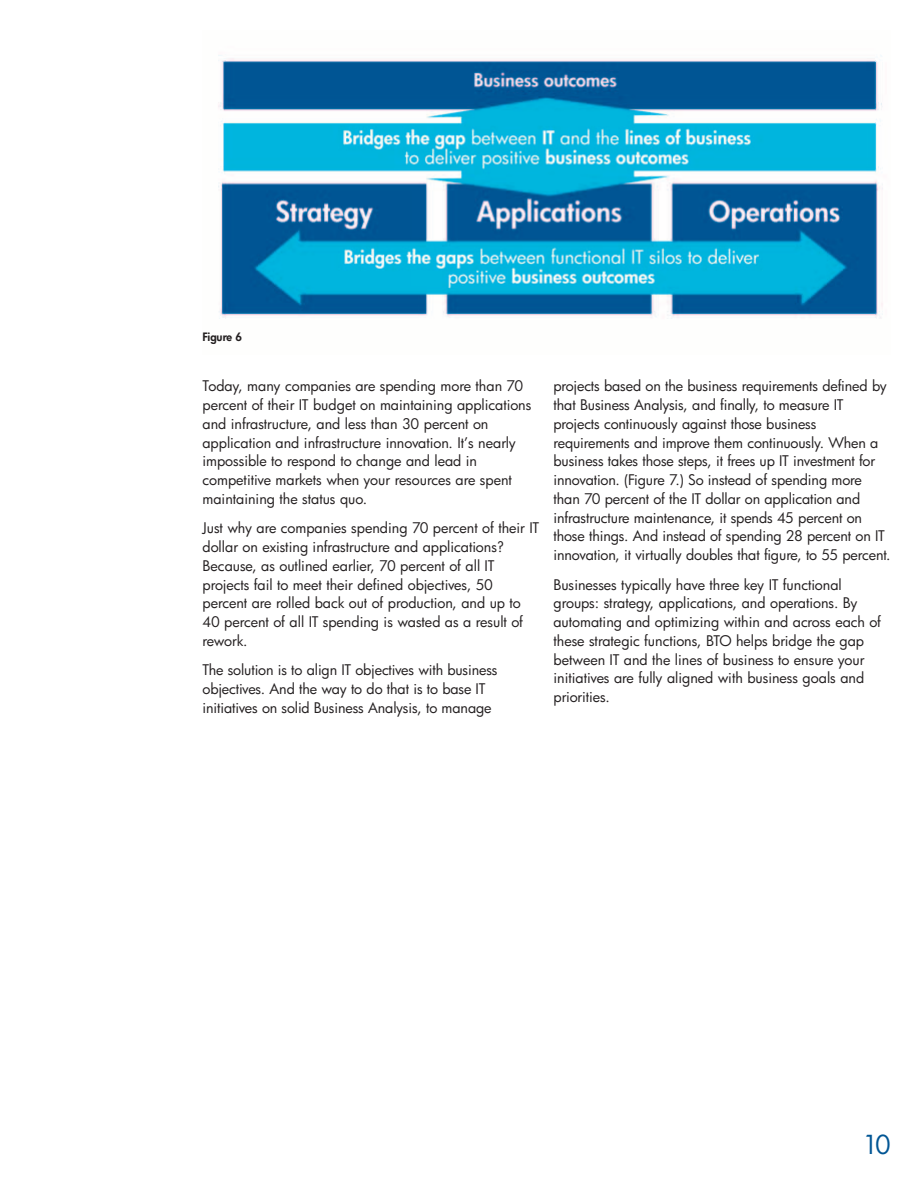
<style>
.page{position:relative;width:918px;height:1188px;background:#fff}
.page>*{position:absolute;margin:0;border:0;box-sizing:border-box;transform-origin:0 0}
.t1{font:25.5px "Futura Bk";color:#005594}
.t2{font:14.25px/18.8px "Futura Bk";letter-spacing:-.005em;color:#231f20}
.t3{font:11.25px "Futura Hv";color:#231f20}
</style>
<div class="page">
<img style="left:218px;top:55px;width:665px;height:264px">
<p class="t3" style="left:202px;top:332px;width:41px">Figure 6</p>
<p class="t2" style="left:202px;top:378px;width:330px">Today, many companies are spending more than 70 percent of their IT budget on maintaining applications and infrastructure, and less than 30 percent on application and infrastructure innovation. It’s nearly impossible to respond to change and lead in competitive markets when your resources are spent maintaining the status quo.</p>
<p class="t2" style="left:202px;top:520px;width:338px">Just why are companies spending 70 percent of their IT dollar on existing infrastructure and applications?<br>Because, as outlined earlier, 70 percent of all IT projects fail to meet their defined objectives, 50 percent are rolled back out of production, and up to 40 percent of all IT spending is wasted as a result of rework.</p>
<p class="t2" style="left:202px;top:662px;width:297px">The solution is to align IT objectives with business objectives. And the way to do that is to base IT initiatives on solid Business Analysis, to manage</p>
<p class="t2" style="left:554px;top:378px;width:339px">projects based on the business requirements defined by that Business Analysis, and finally, to measure IT projects continuously against those business requirements and improve them continuously. When a business takes those steps, it frees up IT investment for innovation. (Figure 7.) So instead of spending more than 70 percent of the IT dollar on application and infrastructure maintenance, it spends 45 percent on those things. And instead of spending 28 percent on IT innovation, it virtually doubles that figure, to 55 percent.</p>
<p class="t2" style="left:554px;top:576px;width:329px">Businesses typically have three key IT functional groups: strategy, applications, and operations. By automating and optimizing within and across each of these strategic functions, BTO helps bridge the gap between IT and the lines of business to ensure your initiatives are fully aligned with business goals and priorities.</p>
<h1 class="t1" style="left:862px;top:1133px;width:30px">10</h1>
</div>
